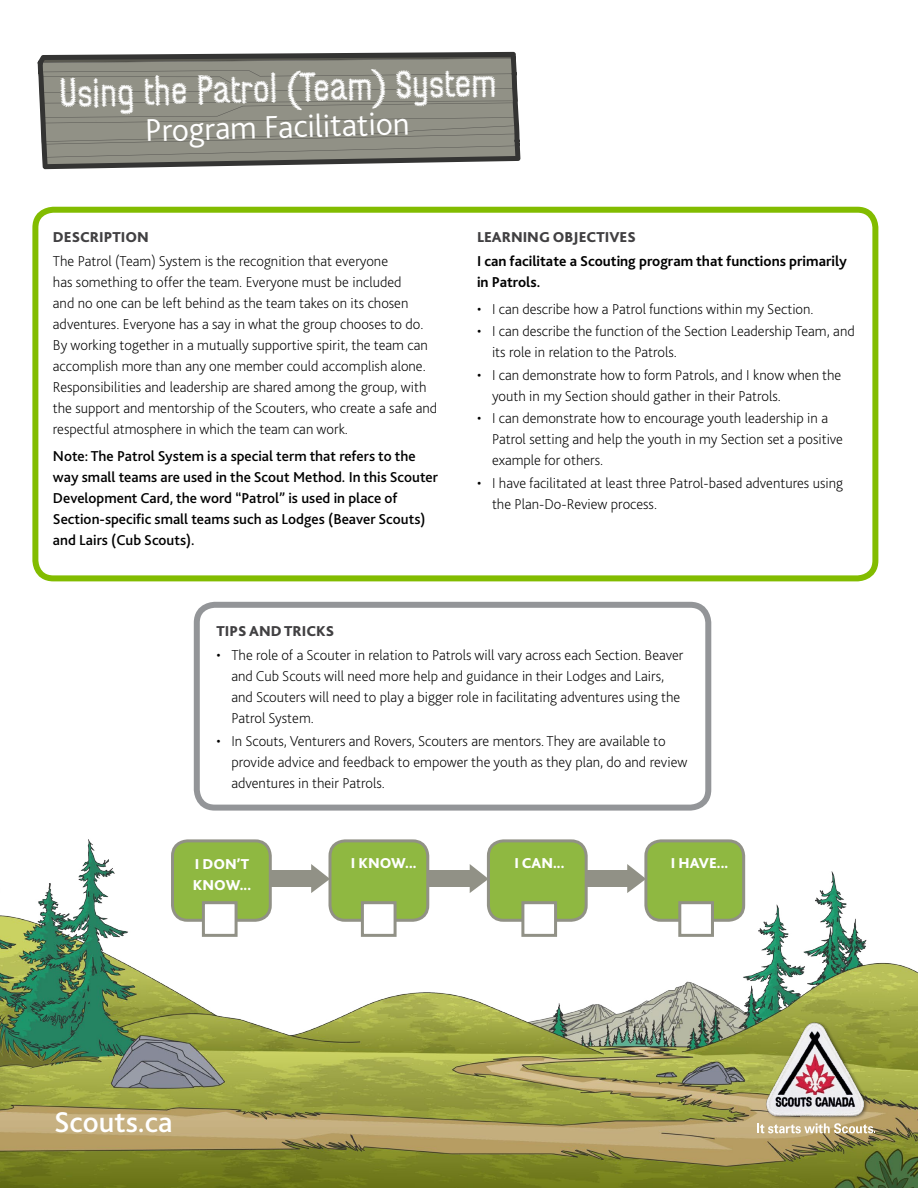
<style>
.page{position:relative;width:918px;height:1188px;background:#fff}
.page>*{position:absolute;margin:0;border:0;box-sizing:border-box;transform-origin:0 0}
.t1{font:40.5px "Conference Call BH Line Two";color:#fff}
.t2{font:300 33px "Bliss 2";color:#fff}
.t3{font:500 30px "Bliss 2";color:#fff}
.t4{font:200 15px/21px "Bliss 2";color:#000}
.t5{font:500 15px/21px "Bliss 2";color:#000}
.t6{font:700 15px/21px "Bliss 2";color:#000}
.t7{font:800 15px "Bliss 2";color:#414042}
.t8{font:800 15px "Bliss 2";color:#fff}
</style>
<div class="page">
<svg style="left:37px;top:52px;width:483px;height:117px;fill:#919186"></svg>
<svg style="left:40px;top:54px;width:474px;height:9px;background:#585853"></svg>
<svg style="left:42px;top:101px;width:476px;height:57px;background:#8c8c81"></svg>
<svg style="left:40px;top:70px;width:475px;height:23px;background:#8c8c82"></svg>
<img style="left:0;top:763px;width:918px;height:425px">
<div style="left:330px;top:841px;width:98px;height:79px;background:#8fb841;border-radius:15px"></div>
<div style="left:329px;top:839px;width:100px;height:83px;border:3px solid #919186;border-radius:15px"></div>
<div style="left:488px;top:841px;width:98px;height:79px;background:#8fb841;border-radius:15px"></div>
<div style="left:487px;top:839px;width:101px;height:83px;border:3px solid #919186;border-radius:15px"></div>
<div style="left:646px;top:841px;width:98px;height:79px;background:#8fb841;border-radius:15px"></div>
<div style="left:644px;top:839px;width:101px;height:83px;border:3px solid #919186;border-radius:15px"></div>
<div style="left:173px;top:841px;width:97px;height:79px;background:#8fb841;border-radius:15px"></div>
<div style="left:171px;top:839px;width:101px;height:83px;border:3px solid #919186;border-radius:15px"></div>
<div style="left:270px;top:870px;width:43px;height:17px;background:#919186"></div>
<svg style="left:311px;top:864px;width:19px;height:29px"></svg>
<div style="left:428px;top:870px;width:43px;height:17px;background:#919186"></div>
<svg style="left:470px;top:864px;width:19px;height:29px"></svg>
<div style="left:586px;top:870px;width:43px;height:17px;background:#919186"></div>
<svg style="left:627px;top:864px;width:19px;height:29px"></svg>
<div style="left:202px;top:901px;width:36px;height:36px;background:#fff;border:3px solid #919186"></div>
<div style="left:361px;top:901px;width:36px;height:36px;background:#fff;border:3px solid #919186"></div>
<div style="left:521px;top:901px;width:36px;height:36px;background:#fff;border:3px solid #919186"></div>
<div style="left:678px;top:901px;width:36px;height:36px;background:#fff;border:3px solid #919186"></div>
<div style="left:32px;top:207px;width:846px;height:374px;border:6px solid #82bc00;border-radius:18px"></div>
<div style="left:197px;top:605px;width:511px;height:203px;background:#fff;border-radius:18px"></div>
<div style="left:194px;top:602px;width:517px;height:209px;border:6px solid #939598;border-radius:18px"></div>
<img style="left:755px;top:1022px;width:119px;height:107px">
<svg style="left:757px;top:1123px;width:116px;height:10px"></svg>
<h1 class="t1" style="left:58px;top:69px;width:439px;rotate:-2deg">Using the Patrol (Team) System</h1>
<h2 class="t2" style="left:144px;top:111px;width:266px;rotate:-2deg">Program Facilitation</h2>
<p class="t7" style="left:53px;top:228px;width:97px">DESCRIPTION</p>
<p class="t4" style="left:53px;top:250px;width:386px">The Patrol (Team) System is the recognition that everyone<br>has something to offer the team. Everyone must be included<br>and no one can be left behind as the team takes on its chosen adventures. Everyone has a say in what the group chooses to do.<br>By working together in a mutually supportive spirit, the team can accomplish more than any one member could accomplish alone.<br>Responsibilities and leadership are shared among the group, with the support and mentorship of the Scouters, who create a safe and respectful atmosphere in which the team can work.</p>
<p class="t5" style="left:53px;top:445px;width:387px">Note: The Patrol System is a special term that refers to the way small teams are used in the Scout Method. In this Scouter Development Card, the word “Patrol” is used in place of Section-specific small teams such as Lodges (Beaver Scouts) and Lairs (Cub Scouts).</p>
<p class="t7" style="left:477px;top:228px;width:160px">LEARNING OBJECTIVES</p>
<p class="t6" style="left:477px;top:250px;width:372px">I can facilitate a Scouting program that functions primarily in Patrols.</p>
<p class="t4" style="left:477px;top:298px;width:338px">• I can describe how a Patrol functions within my Section.</p>
<p class="t4" style="left:492px;top:320px;width:364px;text-indent:-15px">• I can describe the function of the Section Leadership Team, and its role in relation to the Patrols.</p>
<p class="t4" style="left:492px;top:364px;width:351px;text-indent:-15px">• I can demonstrate how to form Patrols, and I know when the youth in my Section should gather in their Patrols.</p>
<p class="t4" style="left:492px;top:407px;width:353px;text-indent:-15px">• I can demonstrate how to encourage youth leadership in a<br>Patrol setting and help the youth in my Section set a positive example for others.</p>
<p class="t4" style="left:492px;top:472px;width:353px;text-indent:-15px">• I have facilitated at least three Patrol-based adventures using the Plan-Do-Review process.</p>
<p class="t7" style="left:216px;top:622px;width:119px">TIPS AND TRICKS</p>
<p class="t4" style="left:231px;top:645px;width:454px;text-indent:-15px">• The role of a Scouter in relation to Patrols will vary across each Section. Beaver and Cub Scouts will need more help and guidance in their Lodges and Lairs, and Scouters will need to play a bigger role in facilitating adventures using the Patrol System.</p>
<p class="t4" style="left:231px;top:730px;width:457px;text-indent:-15px">• In Scouts, Venturers and Rovers, Scouters are mentors. They are available to provide advice and feedback to empower the youth as they plan, do and review adventures in their Patrols.</p>
<p class="t8" style="left:195px;top:855px;width:56px">I DON’T</p>
<p class="t8" style="left:351px;top:854px;width:67px">I KNOW...</p>
<p class="t8" style="left:193px;top:876px;width:60px">KNOW...</p>
<h3 class="t3" style="left:54px;top:1104px;width:120px">Scouts.ca</h3>
<p class="t8" style="left:515px;top:854px;width:52px">I CAN...</p>
<p class="t8" style="left:671px;top:854px;width:59px">I HAVE...</p>
</div>
